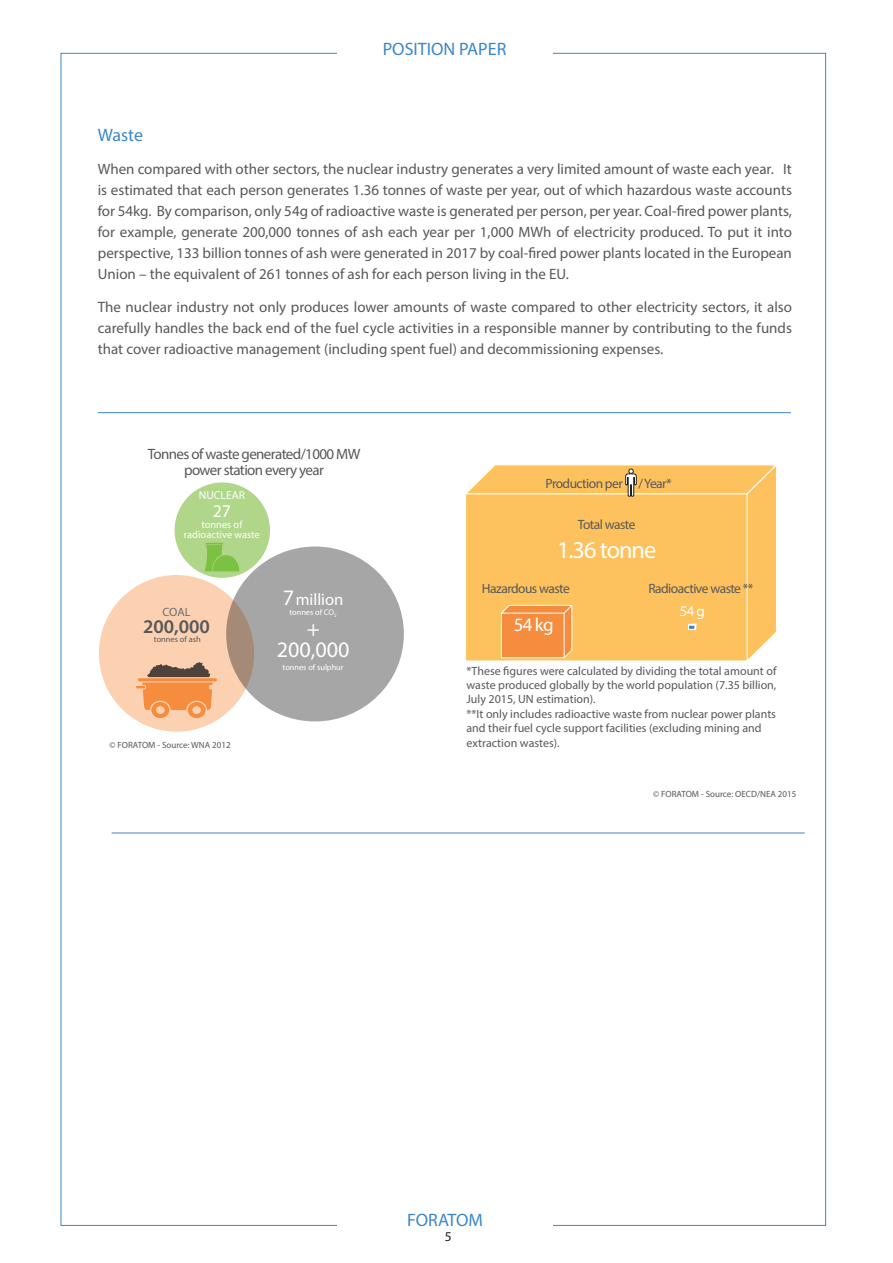
<style>
.page{position:relative;width:893px;height:1263px;background:#fff}
.page>*{position:absolute;margin:0;border:0;box-sizing:border-box;transform-origin:0 0}
.t1{font:24.3px "Myriad Pro";letter-spacing:-.04em;color:#fff}
.t2{font:22.2px "Myriad Pro";color:#fff}
.t3{font:600 19.35px "Myriad Pro";color:#57585a}
.t4{font:18.9px "Myriad Pro";color:#fff}
.t5{font:18px "Myriad Pro";color:#3b87c7}
.t6{font:17.85px "Myriad Pro";color:#fff}
.t7{font:16.65px "Myriad Pro";color:#fff}
.t8{font:15px/21px "Myriad Pro";color:#57585a;text-align:justify}
.t9{font:15px "Myriad Pro";letter-spacing:-.04em;color:#57585a}
.t10{font:14.85px "Myriad Pro";color:#fff}
.t11{font:13.5px "Myriad Pro";letter-spacing:-.04em;color:#57585a}
.t12{font:13.5px "Myriad Pro";color:#231f20}
.t13{font:12px/14.4px "Myriad Pro";color:#57585a;text-align:justify}
.t14{font:12px "Myriad Pro";color:#6c6d70}
.t15{font:11.55px "Myriad Pro";color:#fff}
.t16{font:10.5px/10.8px "Myriad Pro";color:#fff;text-align:center}
.t17{font:9px "Myriad Pro";color:#57585a}
.t18{font:8.4px "Myriad Pro";color:#57585a}
.t19{font:8.25px "Myriad Pro";color:#fff}
.s1{font-size:22.2px}
</style>
<div class="page">
<hr style="left:98px;top:412px;width:693px;height:1px;background:#3b87c7">
<svg style="left:466px;top:465px;width:310px;height:196px;background:#fcc163"></svg>
<div style="left:175px;top:482px;width:95px;height:96px;background:#afd689;border-radius:50%"></div>
<svg style="left:204px;top:543px;width:35px;height:28px"></svg>
<div style="left:99px;top:575px;width:155px;height:157px;background:#fbd1b2;border-radius:50%"></div>
<hr style="left:138px;top:678px;width:79px;height:3px;background:#f58c3e">
<svg style="left:136px;top:662px;width:77px;height:56px"></svg>
<svg style="left:226px;top:546px;width:178px;height:175px;background:#a7a4a3"></svg>
<hr style="left:112px;top:833px;width:693px;height:1px;background:#3b87c7">
<p class="t5" style="left:383px;top:38px;width:125px">POSITION PAPER</p>
<p class="t5" style="left:98px;top:124px;width:47px">Waste</p>
<p class="t8" style="left:98px;top:158px;width:696px">When compared with other sectors, the nuclear industry generates a very limited amount of waste each year. It is estimated that each person generates 1.36 tonnes of waste per year, out of which hazardous waste accounts for 54kg. By comparison, only 54g of radioactive waste is generated per person, per year. Coal-fired power plants, for example, generate 200,000 tonnes of ash each year per 1,000 MWh of electricity produced. To put it into perspective, 133 billion tonnes of ash were generated in 2017 by coal-fired power plants located in the European Union – the equivalent of 261 tonnes of ash for each person living in the EU.</p>
<p class="t8" style="left:98px;top:296px;width:696px">The nuclear industry not only produces lower amounts of waste compared to other electricity sectors, it also carefully handles the back end of the fuel cycle activities in a responsible manner by contributing to the funds that cover radioactive management (including spent fuel) and decommissioning expenses.</p>
<p class="t9" style="left:148px;top:444px;width:214px">Tonnes of waste generated/1000 MW</p>
<p class="t9" style="left:184px;top:461px;width:141px">power station every year</p>
<p class="t15" style="left:199px;top:488px;width:48px">NUCLEAR</p>
<p class="t6" style="left:213px;top:500px;width:20px">27</p>
<p class="t16" style="left:184px;top:518px;width:77px">tonnes of radioactive waste</p>
<p class="t14" style="left:163px;top:604px;width:29px">COAL</p>
<p class="t3" style="left:143px;top:614px;width:68px">200,000</p>
<p class="t18" style="left:154px;top:634px;width:48px">tonnes of ash</p>
<p class="t7" style="left:283px;top:589px;width:62px"><span class="s1">7</span>million</p>
<p class="t19" style="left:289px;top:607px;width:49px">tonnes of CO<sub>2</sub></p>
<p class="t2" style="left:277px;top:635px;width:74px">200,000</p>
<p class="t19" style="left:283px;top:662px;width:62px">tonnes of sulphur</p>
<p class="t2" style="left:307px;top:614px;width:15px">+</p>
<p class="t17" style="left:109px;top:739px;width:123px">© FORATOM - Source: WNA 2012</p>
<p class="t11" style="left:546px;top:475px;width:128px">Production per / Year*</p>
<p class="t11" style="left:578px;top:516px;width:59px">Total waste</p>
<p class="t1" style="left:557px;top:535px;width:101px">1.36 tonne</p>
<p class="t11" style="left:482px;top:580px;width:89px">Hazardous waste</p>
<p class="t11" style="left:648px;top:580px;width:107px">Radioactive waste **</p>
<p class="t4" style="left:514px;top:613px;width:41px">54 kg</p>
<p class="t10" style="left:680px;top:602px;width:26px">54 g</p>
<p class="t13" style="left:466px;top:663px;width:312px">*These figures were calculated by dividing the total amount of waste produced globally by the world population (7.35 billion, July 2015, UN estimation).</p>
<p class="t13" style="left:466px;top:706px;width:311px;text-align:left">**It only includes radioactive waste from nuclear power plants and their fuel cycle support facilities (excluding mining and extraction wastes).</p>
<p class="t17" style="left:653px;top:788px;width:145px">© FORATOM - Source: OECD/NEA 2015</p>
<p class="t5" style="left:407px;top:1208px;width:77px">FORATOM</p>
<p class="t12" style="left:445px;top:1228px;width:8px">5</p>
</div>
